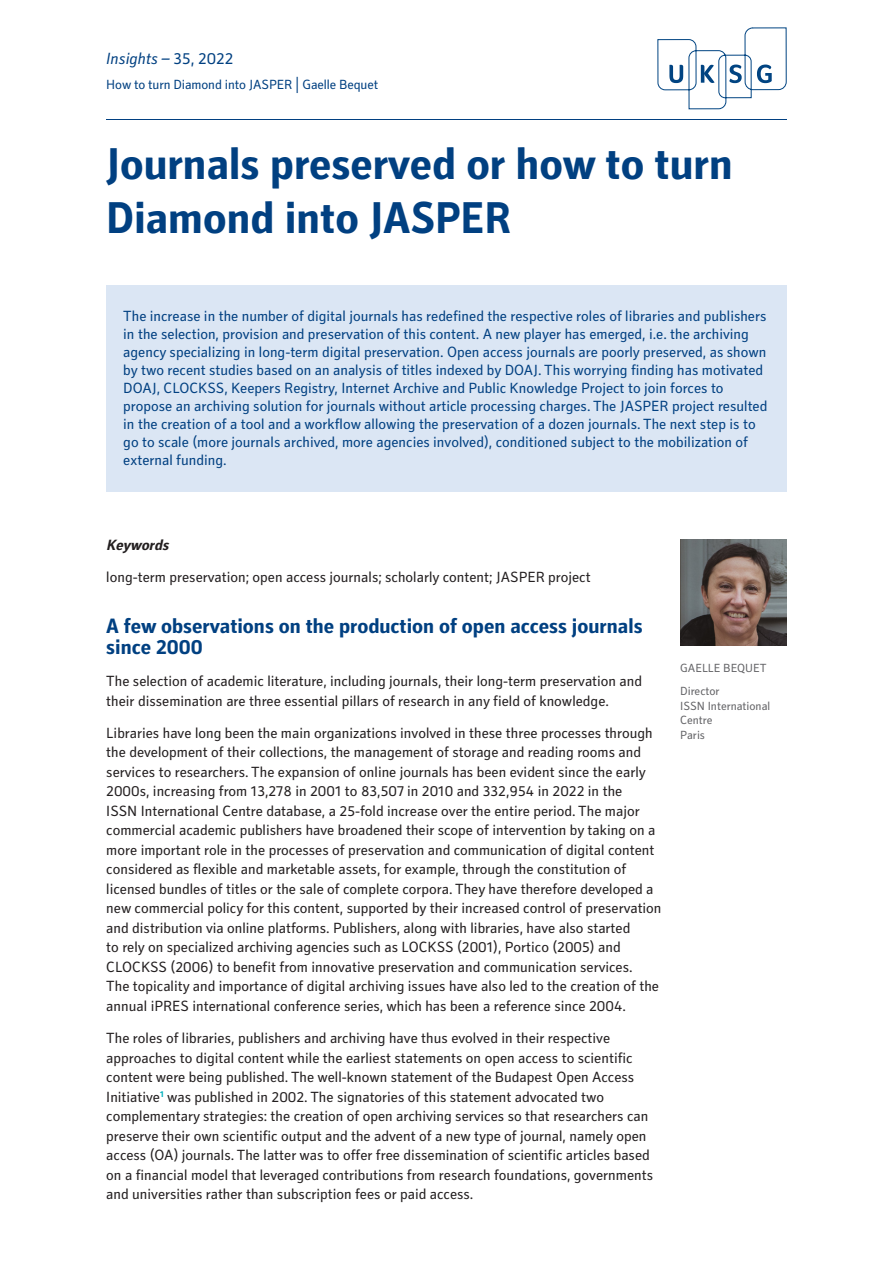
<style>
.page{position:relative;width:893px;height:1263px;background:#fff}
.page>*{position:absolute;margin:0;border:0;box-sizing:border-box;transform-origin:0 0}
.Main_Headline{font:700 45px/54px "Secca Std";color:#014081}
.A-Style_Heading{font:700 21px/21px "Secca Std";color:#014081}
.Title_-_Series_-_Dat{font:italic 16.5px "Secca Std";color:#014081}
.Body{font:15px/19.5px "Secca Std";color:#231f20}
.Extract_Box{font:15px/18px "Secca Std";color:#014081}
.Body-2{font:italic 700 15px "Secca Std";color:#231f20}
.Title_-_Aiuthor{font:13.5px "Secca Std";letter-spacing:-.01em;color:#014081}
.t1{font:12px/14.4px "Secca Std";color:#636366}
.s1{font-style:normal}
</style>
<div class="page">
<div style="left:106px;top:285px;width:681px;height:206px;background:#dbe6f4"></div>
<hr style="left:106px;top:119px;width:681px;height:1px;background:#014081">
<svg style="left:657px;top:27px;width:130px;height:82px"></svg>
<img style="left:680px;top:539px;width:107px;height:107px">
<p class="Title_-_Series_-_Dat" style="left:106px;top:49px;width:129px">Insights <span class="s1">– 35, 2022</span></p>
<p class="Title_-_Aiuthor" style="left:106px;top:77px;width:273px">How to turn Diamond into JASPER | Gaelle Bequet</p>
<p class="Main_Headline" style="left:106px;top:139px;width:628px">Journals preserved or how to turn<br>Diamond into JASPER</p>
<p class="Extract_Box" style="left:123px;top:308px;width:646px">The increase in the number of digital journals has redefined the respective roles of libraries and publishers in the selection, provision and preservation of this content. A new player has emerged, i.e. the archiving agency specializing in long-term digital preservation. Open access journals are poorly preserved, as shown by two recent studies based on an analysis of titles indexed by DOAJ. This worrying finding has motivated DOAJ, CLOCKSS, Keepers Registry, Internet Archive and Public Knowledge Project to join forces to propose an archiving solution for journals without article processing charges. The JASPER project resulted in the creation of a tool and a workflow allowing the preservation of a dozen journals. The next step is to go to scale (more journals archived, more agencies involved), conditioned subject to the mobilization of external funding.</p>
<p class="Body-2" style="left:106px;top:536px;width:67px">Keywords</p>
<p class="Body" style="left:106px;top:568px;width:486px">long-term preservation; open access journals; scholarly content; JASPER project</p>
<p class="A-Style_Heading" style="left:106px;top:616px;width:538px">A few observations on the production of open access journals since 2000</p>
<p class="Body" style="left:106px;top:672px;width:537px">The selection of academic literature, including journals, their long-term preservation and their dissemination are three essential pillars of research in any field of knowledge.</p>
<p class="Body" style="left:106px;top:724px;width:557px">Libraries have long been the main organizations involved in these three processes through the development of their collections, the management of storage and reading rooms and services to researchers. The expansion of online journals has been evident since the early 2000s, increasing from 13,278 in 2001 to 83,507 in 2010 and 332,954 in 2022 in the<br>ISSN International Centre database, a 25-fold increase over the entire period. The major commercial academic publishers have broadened their scope of intervention by taking on a more important role in the processes of preservation and communication of digital content considered as flexible and marketable assets, for example, through the constitution of licensed bundles of titles or the sale of complete corpora. They have therefore developed a new commercial policy for this content, supported by their increased control of preservation and distribution via online platforms. Publishers, along with libraries, have also started<br>to rely on specialized archiving agencies such as LOCKSS (2001), Portico (2005) and CLOCKSS (2006) to benefit from innovative preservation and communication services.<br>The topicality and importance of digital archiving issues have also led to the creation of the annual iPRES international conference series, which has been a reference since 2004.</p>
<p class="Body" style="left:106px;top:1029px;width:548px">The roles of libraries, publishers and archiving have thus evolved in their respective approaches to digital content while the earliest statements on open access to scientific content were being published. The well-known statement of the Budapest Open Access Initiative<sup>1</sup> was published in 2002. The signatories of this statement advocated two complementary strategies: the creation of open archiving services so that researchers can preserve their own scientific output and the advent of a new type of journal, namely open access (OA) journals. The latter was to offer free dissemination of scientific articles based on a financial model that leveraged contributions from research foundations, governments and universities rather than subscription fees or paid access.</p>
<p class="t1" style="left:680px;top:662px;width:88px">GAELLE BEQUET</p>
<p class="t1" style="left:680px;top:684px;width:41px">Director</p>
<p class="t1" style="left:680px;top:699px;width:92px">ISSN International<br>Centre</p>
<p class="t1" style="left:680px;top:728px;width:26px">Paris</p>
</div>
